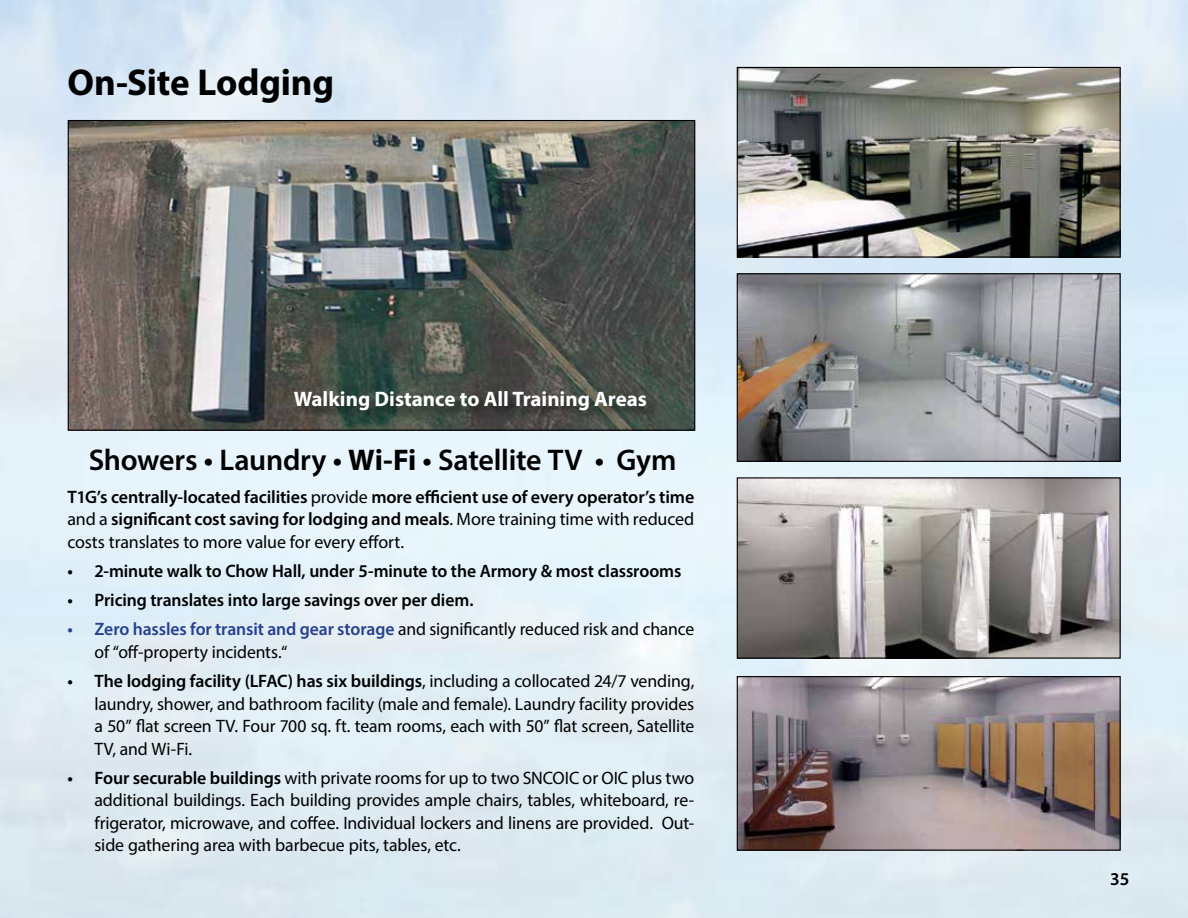
<style>
.page{position:relative;width:1188px;height:918px;background:#fff}
.page>*{position:absolute;margin:0;border:0;box-sizing:border-box;transform-origin:0 0}
.t1{font:700 37.5px "Myriad Pro";letter-spacing:-.005em;color:#000}
.t2{font:600 30px "Myriad Pro";letter-spacing:-.01em;color:#000}
.t3{font:700 21px "Myriad Pro";color:#fff}
.t4{font:18px/22.5px "Myriad Pro";letter-spacing:-.005em;color:#000;text-align:justify}
.t5{font:600 18px/22.5px "Myriad Pro";letter-spacing:-.005em;color:#000;text-align:justify}
.s1{font-weight:700}
.s2{font-weight:400}
.s3{font-weight:600;color:#25408f}
.s4{font-weight:600}
</style>
<div class="page">
<img style="left:70px;top:122px;width:623px;height:307px">
<div style="left:294px;top:389px;width:367px;height:35px;background:#000;opacity:.49"></div>
<img style="left:739px;top:69px;width:380px;height:187px">
<div style="left:737px;top:67px;width:384px;height:191px;border:1px solid #000"></div>
<img style="left:739px;top:678px;width:380px;height:171px">
<div style="left:737px;top:676px;width:384px;height:175px;border:1px solid #000"></div>
<img style="left:739px;top:479px;width:380px;height:178px">
<div style="left:737px;top:477px;width:384px;height:182px;border:1px solid #000"></div>
<img style="left:739px;top:275px;width:380px;height:185px">
<div style="left:737px;top:273px;width:384px;height:189px;border:1px solid #000"></div>
<h1 class="t1" style="left:68px;top:58px;width:268px">On-Site Lodging</h1>
<p class="t3" style="left:294px;top:385px;width:355px">Walking Distance to All Training Areas</p>
<h2 class="t2" style="left:89px;top:441px;width:589px">Showers • Laundry • <span class="s1">Wi-Fi</span> • Satellite TV • Gym</h2>
<p class="t5" style="left:68px;top:485px;width:628px">T1G’s centrally-located facilities <span class="s2">provide</span> more efficient use of every operator’s time <span class="s2">and a</span> significant cost saving for lodging and meals<span class="s2">. More training time with reduced costs translates to more value for every effort.</span></p>
<p class="t5" style="left:68px;top:559px;width:615px">• 2-minute walk to Chow Hall, under 5-minute to the Armory &amp; most classrooms</p>
<p class="t5" style="left:68px;top:588px;width:408px">• Pricing translates into large savings over per diem.</p>
<p class="t4" style="left:95px;top:618px;width:601px;text-indent:-27px"><span class="s3">• Zero hassles for transit and gear storage</span> and significantly reduced risk and chance of “off-property incidents.“</p>
<p class="t4" style="left:94px;top:670px;width:601px;text-indent:-27px"><span class="s4">• The lodging facility (LFAC) has six buildings</span>, including a collocated 24/7 vending, laundry, shower, and bathroom facility (male and female). Laundry facility provides a 50” flat screen TV. Four 700 sq. ft. team rooms, each with 50” flat screen, Satellite TV, and Wi-Fi.</p>
<p class="t4" style="left:94px;top:766px;width:601px;text-indent:-27px"><span class="s4">• Four securable buildings</span> with private rooms for up to two SNCOIC or OIC plus two additional buildings. Each building provides ample chairs, tables, whiteboard, re&shy;frigerator, microwave, and coffee. Individual lockers and linens are provided. Out&shy;side gathering area with barbecue pits, tables, etc.</p>
<p class="t5" style="left:1110px;top:867px;width:21px">35</p>
</div>
